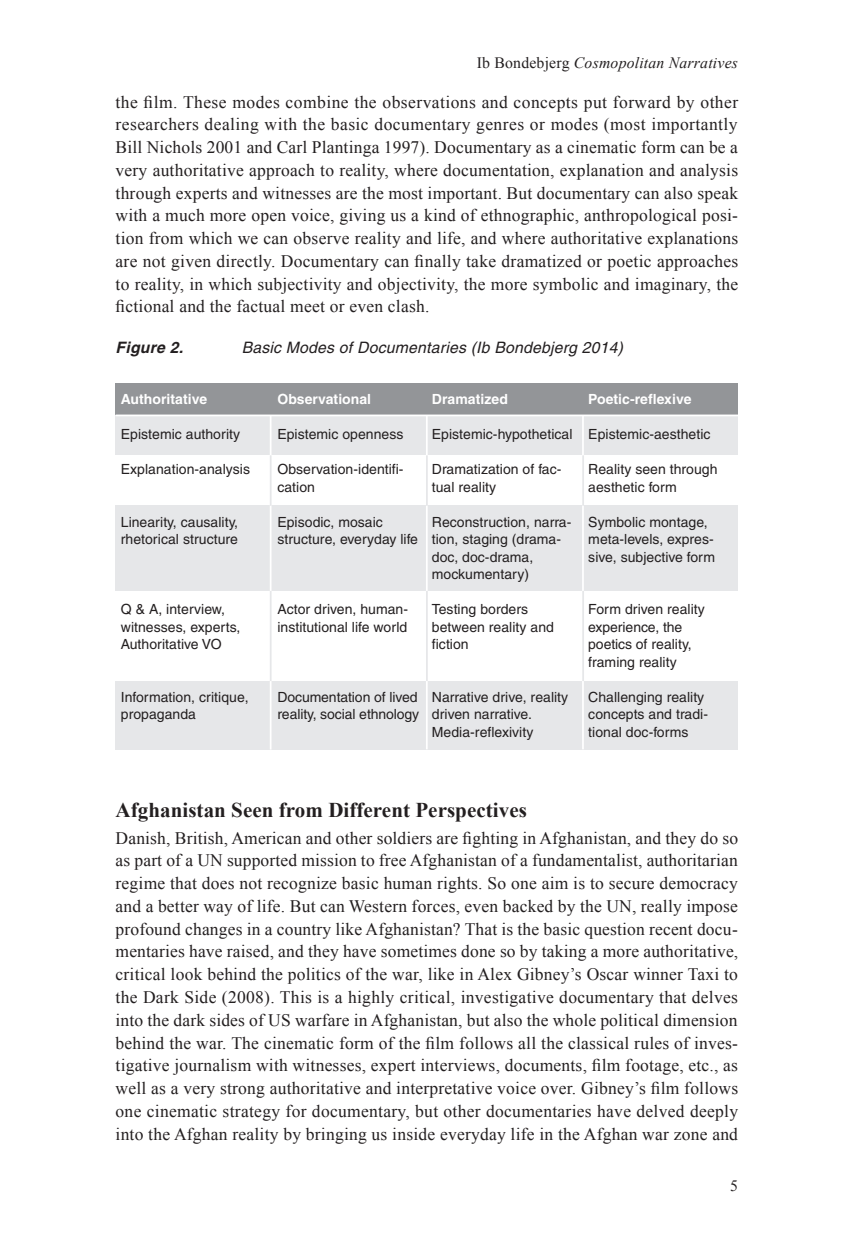
<style>
.page{position:relative;width:844px;height:1241px;background:#fff}
.page>*{position:absolute;margin:0;border:0;box-sizing:border-box;transform-origin:0 0}
.Arubrik{font:700 21px "Times New Roman";color:#231f20}
.Brödtext{font:17.5px/22.8px "Times New Roman";letter-spacing:.01em;color:#231f20;text-align:justify}
.Brödindrag{font:17.5px/22.8px "Times New Roman";letter-spacing:.01em;color:#231f20;text-align:justify}
.Tabellrubrik{font:italic 15.75px "Helvetica";letter-spacing:.015em;color:#231f20}
.t1{font:italic 15.75px "Times New Roman";letter-spacing:.01em;color:#231f20}
.Tabellrubrik-2{font:italic 700 15.75px "Helvetica";letter-spacing:.015em;color:#231f20}
.t2{font:15.75px "Times New Roman";color:#231f20}
.Ny_tabell{font:14px/17.5px "Helvetica";letter-spacing:.005em;color:#231f20}
.Ny_tabell-2{font:700 14px "Helvetica";letter-spacing:.005em;color:#fff}
.s1{font-style:normal}
</style>
<div class="page">
<div style="left:116px;top:681px;width:621px;height:68px;background:#e6e7e9"></div>
<div style="left:116px;top:505px;width:621px;height:85px;background:#e6e7e9"></div>
<div style="left:116px;top:383px;width:621px;height:34px;background:#939598"></div>
<div style="left:116px;top:415px;width:621px;height:40px;background:#e6e7e9"></div>
<hr style="left:270px;top:415px;width:1px;height:334px;background:#fff">
<hr style="left:426px;top:415px;width:1px;height:334px;background:#fff">
<hr style="left:582px;top:415px;width:1px;height:334px;background:#fff">
<hr style="left:116px;top:414px;width:621px;height:2px;background:#fff">
<hr style="left:270px;top:590px;width:1px;height:91px;background:#e6e7e9">
<hr style="left:426px;top:590px;width:1px;height:91px;background:#e6e7e9">
<hr style="left:582px;top:590px;width:2px;height:91px;background:#e6e7e9">
<hr style="left:270px;top:455px;width:1px;height:50px;background:#e6e7e9">
<hr style="left:426px;top:455px;width:1px;height:50px;background:#e6e7e9">
<hr style="left:582px;top:455px;width:2px;height:50px;background:#e6e7e9">
<p class="t1" style="left:476px;top:52px;width:262px"><span class="s1">Ib Bondebjerg</span> Cosmopolitan Narratives</p>
<p class="Brödindrag" style="left:116px;top:90px;width:624px">the film. These modes combine the observations and concepts put forward by other researchers dealing with the basic documentary genres or modes (most importantly Bill Nichols 2001 and Carl Plantinga 1997). Documentary as a cinematic form can be a very authoritative approach to reality, where documentation, explanation and analysis through experts and witnesses are the most important. But documentary can also speak with a much more open voice, giving us a kind of ethnographic, anthropological posi&shy;tion from which we can observe reality and life, and where authoritative explanations are not given directly. Documentary can finally take dramatized or poetic approaches to reality, in which subjectivity and objectivity, the more symbolic and imaginary, the fictional and the factual meet or even clash.</p>
<p class="Tabellrubrik-2" style="left:116px;top:337px;width:69px">Figure 2.</p>
<p class="Tabellrubrik" style="left:242px;top:338px;width:383px">Basic Modes of Documentaries (Ib Bondebjerg 2014)</p>
<p class="Ny_tabell-2" style="left:121px;top:390px;width:88px">Authoritative</p>
<p class="Ny_tabell" style="left:121px;top:425px;width:121px">Epistemic authority</p>
<p class="Ny_tabell" style="left:121px;top:460px;width:131px">Explanation-analysis</p>
<p class="Ny_tabell" style="left:121px;top:513px;width:119px">Linearity, causality, rhetorical structure</p>
<p class="Ny_tabell-2" style="left:277px;top:390px;width:95px">Observational</p>
<p class="Ny_tabell" style="left:277px;top:425px;width:127px">Epistemic openness</p>
<p class="Ny_tabell" style="left:277px;top:460px;width:128px">Observation-identifi&shy;cation</p>
<p class="Ny_tabell" style="left:277px;top:513px;width:142px">Episodic, mosaic structure, everyday life</p>
<p class="Ny_tabell-2" style="left:588px;top:390px;width:105px">Poetic-reflexive</p>
<p class="Ny_tabell" style="left:588px;top:425px;width:124px">Epistemic-aesthetic</p>
<p class="Ny_tabell" style="left:588px;top:460px;width:131px">Reality seen through aesthetic form</p>
<p class="Ny_tabell" style="left:588px;top:513px;width:128px">Symbolic montage, meta-levels, expres&shy;sive, subjective form</p>
<p class="Ny_tabell" style="left:588px;top:600px;width:118px">Form driven reality experience, the poetics of reality, framing reality</p>
<p class="Ny_tabell" style="left:588px;top:688px;width:121px">Challenging reality concepts and tradi&shy;tional doc-forms</p>
<p class="Ny_tabell-2" style="left:432px;top:390px;width:77px">Dramatized</p>
<p class="Ny_tabell" style="left:432px;top:425px;width:142px">Epistemic-hypothetical</p>
<p class="Ny_tabell" style="left:432px;top:460px;width:131px">Dramatization of fac&shy;tual reality</p>
<p class="Ny_tabell" style="left:432px;top:513px;width:141px">Reconstruction, narra&shy;tion, staging (drama&shy;doc, doc-drama, mockumentary)</p>
<p class="Ny_tabell" style="left:432px;top:600px;width:124px">Testing borders between reality and fiction</p>
<p class="Ny_tabell" style="left:121px;top:600px;width:121px">Q &amp; A, interview, witnesses, experts,<br>Authoritative VO</p>
<p class="Ny_tabell" style="left:277px;top:600px;width:132px">Actor driven, human&shy;institutional life world</p>
<p class="Ny_tabell" style="left:121px;top:688px;width:129px">Information, critique, propaganda</p>
<p class="Ny_tabell" style="left:277px;top:688px;width:143px">Documentation of lived reality, social ethnology</p>
<p class="Ny_tabell" style="left:432px;top:688px;width:138px">Narrative drive, reality driven narrative.</p>
<p class="Ny_tabell" style="left:432px;top:723px;width:103px">Media-reflexivity</p>
<p class="Arubrik" style="left:116px;top:795px;width:412px">Afghanistan Seen from Different Perspectives</p>
<p class="Brödtext" style="left:116px;top:826px;width:624px">Danish, British, American and other soldiers are fighting in Afghanistan, and they do so as part of a UN supported mission to free Afghanistan of a fundamentalist, authoritarian regime that does not recognize basic human rights. So one aim is to secure democracy and a better way of life. But can Western forces, even backed by the UN, really impose profound changes in a country like Afghanistan? That is the basic question recent docu&shy;mentaries have raised, and they have sometimes done so by taking a more authoritative, critical look behind the politics of the war, like in Alex Gibney’s Oscar winner Taxi to the Dark Side (2008). This is a highly critical, investigative documentary that delves into the dark sides of US warfare in Afghanistan, but also the whole political dimension behind the war. The cinematic form of the film follows all the classical rules of inves&shy;tigative journalism with witnesses, expert interviews, documents, film footage, etc., as well as a very strong authoritative and interpretative voice over. Gibney’s film follows one cinematic strategy for documentary, but other documentaries have delved deeply into the Afghan reality by bringing us inside everyday life in the Afghan war zone and</p>
<p class="t2" style="left:730px;top:1174px;width:9px">5</p>
</div>
